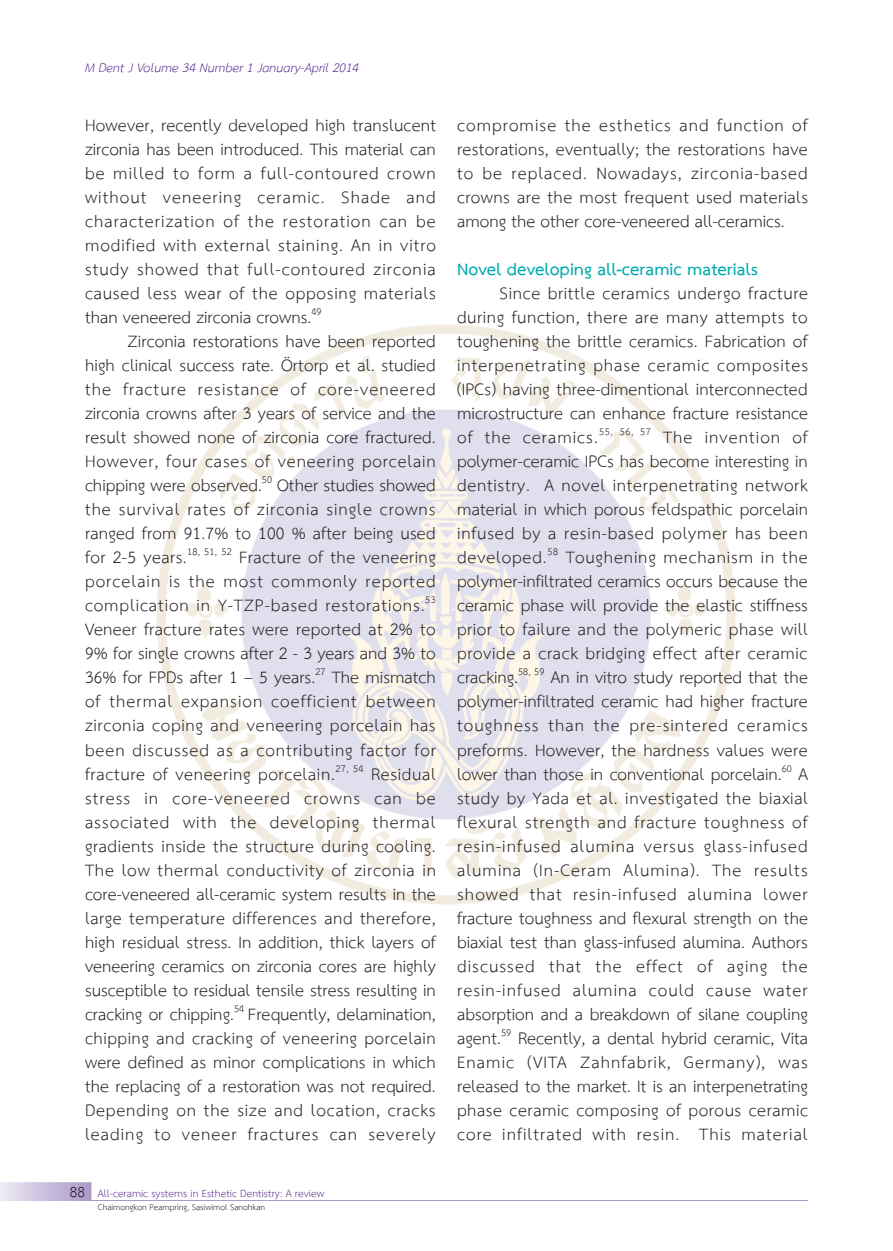
<style>
.page{position:relative;width:893px;height:1251px;background:#fff}
.page>*{position:absolute;margin:0;border:0;box-sizing:border-box;transform-origin:0 0}
.t1{font:24px/24px "TH Sarabun PSK";letter-spacing:.02em;color:#231f20;text-align:justify}
.t2{font:24px "TH Sarabun PSK";color:#231f20}
.t3{font:24px "TH Sarabun PSK";letter-spacing:.045em;color:#231f20}
.t4{font:24px "TH Sarabun PSK";letter-spacing:.04em;color:#231f20}
.t5{font:700 24px "TH Sarabun PSK";color:#00aaad}
.t6{font:italic 18px "TH Sarabun PSK";color:#5b2e91}
.t7{font:15px "TH Sarabun PSK";color:#5b2e91}
.t8{font:12px "TH Sarabun PSK";color:#231f20}
.s1{font-size:21px;color:#231f20}
</style>
<div class="page">
<svg style="left:0;top:1182px;width:91px;height:18px;background:#ccc1de"></svg>
<hr style="left:91px;top:1199px;width:717px;height:1px;background:#ac99c9">
<img style="left:156px;top:324px;width:580px;height:581px">
<p class="t6" style="left:85px;top:57px;width:276px">M Dent J Volume 34 Number 1 January-April 2014</p>
<p class="t1" style="left:85px;top:114px;width:353px">However, recently developed high translucent</p>
<p class="t2" style="left:85px;top:135px;width:352px">zirconia has been introduced. This material can</p>
<p class="t3" style="left:85px;top:159px;width:352px">be milled to form a full-contoured crown</p>
<p class="t3" style="left:85px;top:183px;width:352px">without veneering ceramic. Shade and</p>
<p class="t3" style="left:85px;top:207px;width:352px">characterization of the restoration can be</p>
<p class="t4" style="left:85px;top:231px;width:353px">modified with external staining. An in vitro</p>
<p class="t3" style="left:85px;top:255px;width:352px">study showed that full-contoured zirconia</p>
<p class="t1" style="left:85px;top:282px;width:352px">caused less wear of the opposing materials</p>
<p class="t2" style="left:85px;top:303px;width:238px">than veneered zirconia crowns.<sup>49</sup></p>
<p class="t1" style="left:128px;top:330px;width:310px">Zirconia restorations have been reported</p>
<p class="t1" style="left:85px;top:354px;width:352px">high clinical success rate. Örtorp et al. studied</p>
<p class="t3" style="left:85px;top:375px;width:352px">the fracture resistance of core-veneered</p>
<p class="t2" style="left:85px;top:399px;width:352px">zirconia crowns after 3 years of service and the</p>
<p class="t1" style="left:85px;top:426px;width:352px">result showed none of zirconia core fractured.</p>
<p class="t1" style="left:85px;top:450px;width:352px">However, four cases of veneering porcelain</p>
<p class="t2" style="left:85px;top:471px;width:352px">chipping were observed.<sup>50</sup> Other studies showed</p>
<p class="t4" style="left:85px;top:495px;width:352px">the survival rates of zirconia single crowns</p>
<p class="t1" style="left:85px;top:522px;width:352px">ranged from 91.7% to 100 % after being used</p>
<p class="t1" style="left:85px;top:546px;width:352px">for 2-5 years.<sup>18,</sup> <sup>51,</sup> <sup>52</sup> Fracture of the veneering</p>
<p class="t3" style="left:85px;top:567px;width:352px">porcelain is the most commonly reported</p>
<p class="t1" style="left:85px;top:594px;width:352px">complication in Y-TZP-based restorations.<sup>53</sup></p>
<p class="t1" style="left:85px;top:618px;width:352px">Veneer fracture rates were reported at 2% to</p>
<p class="t2" style="left:85px;top:639px;width:352px">9% for single crowns after 2 - 3 years and 3% to</p>
<p class="t2" style="left:85px;top:663px;width:352px">36% for FPDs after 1 – 5 years.<sup>27</sup> The mismatch</p>
<p class="t3" style="left:85px;top:687px;width:352px">of thermal expansion coefficient between</p>
<p class="t1" style="left:85px;top:714px;width:352px">zirconia coping and veneering porcelain has</p>
<p class="t4" style="left:85px;top:735px;width:352px">been discussed as a contributing factor for</p>
<p class="t1" style="left:85px;top:762px;width:352px">fracture of veneering porcelain.<sup>27,</sup> <sup>54</sup> Residual</p>
<p class="t3" style="left:85px;top:783px;width:352px">stress in core-veneered crowns can be</p>
<p class="t3" style="left:85px;top:807px;width:352px">associated with the developing thermal</p>
<p class="t1" style="left:85px;top:834px;width:352px">gradients inside the structure during cooling.</p>
<p class="t1" style="left:85px;top:858px;width:353px">The low thermal conductivity of zirconia in</p>
<p class="t2" style="left:85px;top:879px;width:352px">core-veneered all-ceramic system results in the</p>
<p class="t1" style="left:85px;top:906px;width:352px">large temperature differences and therefore,</p>
<p class="t1" style="left:85px;top:930px;width:352px">high residual stress. In addition, thick layers of</p>
<p class="t2" style="left:85px;top:951px;width:352px">veneering ceramics on zirconia cores are highly</p>
<p class="t2" style="left:85px;top:975px;width:352px">susceptible to residual tensile stress resulting in</p>
<p class="t2" style="left:85px;top:999px;width:352px">cracking or chipping.<sup>54</sup> Frequently, delamination,</p>
<p class="t1" style="left:85px;top:1026px;width:352px">chipping and cracking of veneering porcelain</p>
<p class="t1" style="left:85px;top:1050px;width:352px">were defined as minor complications in which</p>
<p class="t2" style="left:85px;top:1071px;width:352px">the replacing of a restoration was not required.</p>
<p class="t1" style="left:85px;top:1098px;width:352px">Depending on the size and location, cracks</p>
<p class="t3" style="left:85px;top:1119px;width:352px">leading to veneer fractures can severely</p>
<p class="t7" style="left:70px;top:1184px;width:256px"><span class="s1">88</span> All-ceramic systems in Esthetic Dentistry: A review</p>
<p class="t8" style="left:98px;top:1200px;width:169px">Chaimongkon Peampring, Sasiwimol Sanohkan</p>
<p class="t1" style="left:457px;top:114px;width:352px">compromise the esthetics and function of restorations, eventually; the restorations have to be replaced. Nowadays, zirconia-based crowns are the most frequent used materials among the other core-veneered all-ceramics.</p>
<p class="t5" style="left:457px;top:255px;width:302px">Novel developing all-ceramic materials</p>
<p class="t1" style="left:500px;top:282px;width:310px">Since brittle ceramics undergo fracture</p>
<p class="t1" style="left:457px;top:306px;width:352px">during function, there are many attempts to</p>
<p class="t1" style="left:457px;top:330px;width:352px">toughening the brittle ceramics. Fabrication of</p>
<p class="t4" style="left:457px;top:351px;width:353px">interpenetrating phase ceramic composites</p>
<p class="t1" style="left:457px;top:378px;width:352px">(IPCs) having three-dimentional interconnected</p>
<p class="t1" style="left:457px;top:402px;width:353px">microstructure can enhance fracture resistance</p>
<p class="t3" style="left:457px;top:423px;width:352px">of the ceramics.<sup>55,</sup> <sup>56,</sup> <sup>57</sup> The invention of</p>
<p class="t2" style="left:457px;top:447px;width:352px">polymer-ceramic IPCs has become interesting in</p>
<p class="t1" style="left:457px;top:474px;width:352px">dentistry. A novel interpenetrating network</p>
<p class="t1" style="left:457px;top:498px;width:352px">material in which porous feldspathic porcelain</p>
<p class="t1" style="left:457px;top:522px;width:352px">infused by a resin-based polymer has been</p>
<p class="t1" style="left:457px;top:546px;width:352px">developed.<sup>58</sup> Toughening mechanism in the</p>
<p class="t2" style="left:457px;top:567px;width:352px">polymer-infiltrated ceramics occurs because the</p>
<p class="t1" style="left:457px;top:594px;width:352px">ceramic phase will provide the elastic stiffness</p>
<p class="t1" style="left:457px;top:618px;width:352px">prior to failure and the polymeric phase will</p>
<p class="t1" style="left:457px;top:642px;width:352px">provide a crack bridging effect after ceramic</p>
<p class="t2" style="left:457px;top:663px;width:352px">cracking.<sup>58,</sup> <sup>59</sup> An in vitro study reported that the</p>
<p class="t1" style="left:457px;top:690px;width:352px">polymer-infiltrated ceramic had higher fracture</p>
<p class="t3" style="left:457px;top:711px;width:352px">toughness than the pre-sintered ceramics</p>
<p class="t1" style="left:457px;top:738px;width:352px">preforms. However, the hardness values were</p>
<p class="t2" style="left:457px;top:759px;width:352px">lower than those in conventional porcelain.<sup>60</sup> A</p>
<p class="t1" style="left:457px;top:786px;width:352px">study by Yada et al. investigated the biaxial</p>
<p class="t1" style="left:457px;top:810px;width:352px">flexural strength and fracture toughness of</p>
<p class="t3" style="left:457px;top:831px;width:352px">resin-infused alumina versus glass-infused</p>
<p class="t3" style="left:457px;top:855px;width:352px">alumina (In-Ceram Alumina). The results</p>
<p class="t3" style="left:457px;top:879px;width:352px">showed that resin-infused alumina lower</p>
<p class="t2" style="left:457px;top:903px;width:352px">fracture toughness and flexural strength on the</p>
<p class="t2" style="left:457px;top:927px;width:352px">biaxial test than glass-infused alumina. Authors</p>
<p class="t3" style="left:457px;top:951px;width:352px">discussed that the effect of aging the</p>
<p class="t3" style="left:457px;top:975px;width:352px">resin-infused alumina could cause water</p>
<p class="t2" style="left:457px;top:999px;width:352px">absorption and a breakdown of silane coupling</p>
<p class="t2" style="left:457px;top:1023px;width:352px">agent.<sup>59</sup> Recently, a dental hybrid ceramic, Vita</p>
<p class="t3" style="left:457px;top:1047px;width:352px">Enamic (VITA Zahnfabrik, Germany), was</p>
<p class="t2" style="left:457px;top:1071px;width:352px">released to the market. It is an interpenetrating</p>
<p class="t1" style="left:457px;top:1098px;width:352px">phase ceramic composing of porous ceramic</p>
<p class="t3" style="left:457px;top:1119px;width:352px">core infiltrated with resin. This material</p>
</div>
